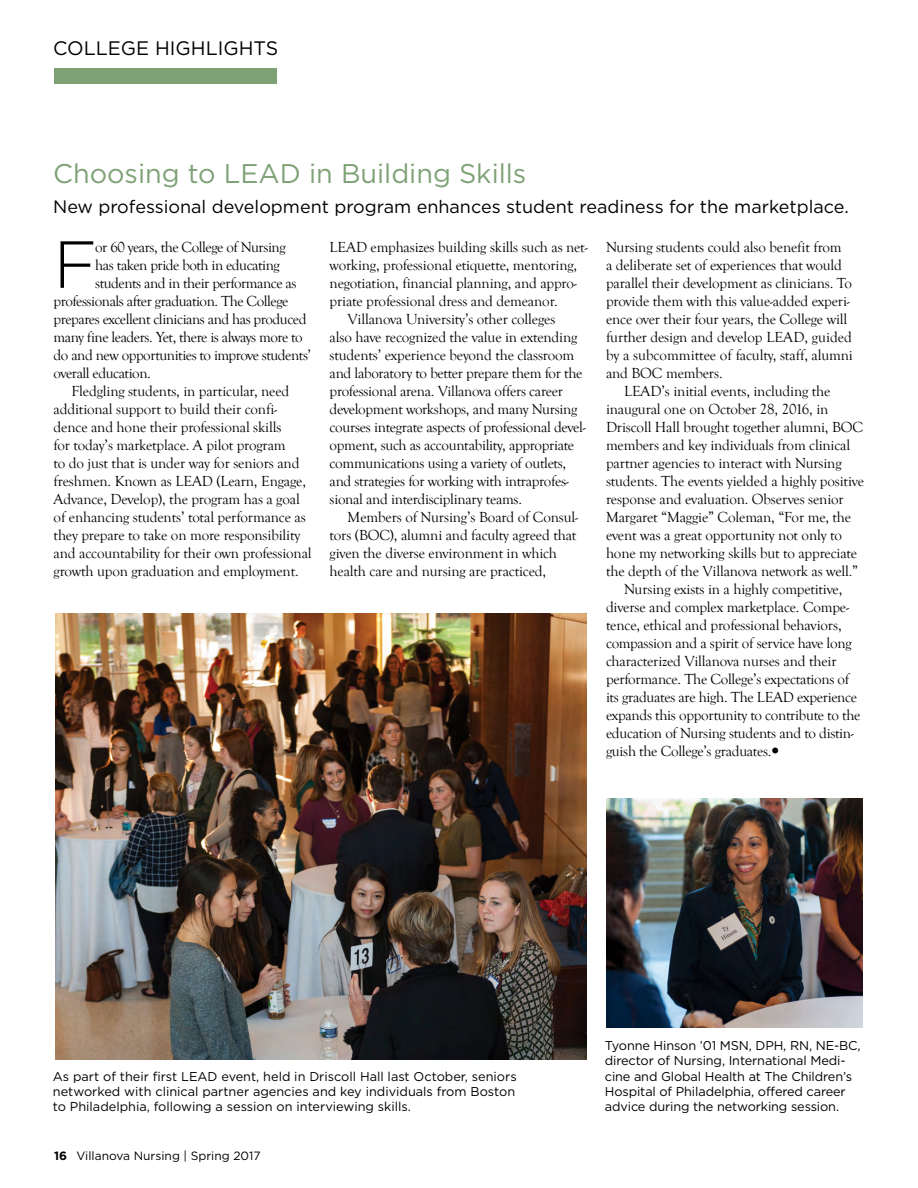
<style>
.page{position:relative;width:918px;height:1188px;background:#fff}
.page>*{position:absolute;margin:0;border:0;box-sizing:border-box;transform-origin:0 0}
.t1{font:300 66.45px "Gotham";color:#000}
.t2{font:27px "Gotham";color:#7ea176}
.t3{font:19.5px "Gotham";color:#000}
.t4{font:18px "Gotham";color:#000}
.t5{font:15px/18px "Goudy Old Style T";letter-spacing:-.01em;color:#000}
.t6{font:15px "Goudy Old Style T";letter-spacing:-.03em;color:#000}
.t7{font:12.75px/15.3px "Gotham";letter-spacing:-.01em;color:#000;text-align:justify}
.t8{font:12px "Gotham";color:#000}
.s1{font-weight:700}
</style>
<div class="page">
<div style="left:55px;top:68px;width:222px;height:16px;background:#7ea176"></div>
<img style="left:56px;top:613px;width:530px;height:446px">
<hr style="left:917px;top:1054px;width:1px;height:57px;background:#70caf2">
<img style="left:606px;top:798px;width:257px;height:229px">
<h3 class="t3" style="left:53px;top:36px;width:227px">COLLEGE HIGHLIGHTS</h3>
<h2 class="t2" style="left:53px;top:156px;width:475px">Choosing to LEAD in Building Skills</h2>
<p class="t4" style="left:53px;top:195px;width:797px">New professional development program enhances student readiness for the marketplace.</p>
<p class="t5" style="left:330px;top:238px;width:259px">LEAD emphasizes building skills such as net-</p>
<p class="t5" style="left:330px;top:256px;width:249px">working, professional etiquette, mentoring,</p>
<p class="t5" style="left:330px;top:274px;width:249px">negotiation, financial planning, and appro-</p>
<p class="t5" style="left:330px;top:292px;width:230px">priate professional dress and demeanor.</p>
<p class="t5" style="left:348px;top:310px;width:209px">Villanova University’s other colleges</p>
<p class="t5" style="left:330px;top:328px;width:249px">also have recognized the value in extending</p>
<p class="t5" style="left:330px;top:346px;width:246px">students’ experience beyond the classroom</p>
<p class="t5" style="left:330px;top:364px;width:254px">and laboratory to better prepare them for the</p>
<p class="t5" style="left:330px;top:382px;width:235px">professional arena. Villanova offers career</p>
<p class="t5" style="left:330px;top:400px;width:249px">development workshops, and many Nursing</p>
<p class="t5" style="left:330px;top:418px;width:258px">courses integrate aspects of professional devel-</p>
<p class="t5" style="left:330px;top:436px;width:246px">opment, such as accountability, appropriate</p>
<p class="t5" style="left:330px;top:454px;width:238px">communications using a variety of outlets,</p>
<p class="t5" style="left:330px;top:472px;width:241px">and strategies for working with intraprofes-</p>
<p class="t5" style="left:330px;top:490px;width:194px">sional and interdisciplinary teams.</p>
<p class="t5" style="left:348px;top:508px;width:232px">Members of Nursing’s Board of Consul-</p>
<p class="t5" style="left:330px;top:526px;width:248px">tors (BOC), alumni and faculty agreed that</p>
<p class="t5" style="left:330px;top:544px;width:229px">given the diverse environment in which</p>
<p class="t5" style="left:330px;top:562px;width:218px">health care and nursing are practiced,</p>
<p class="t5" style="left:606px;top:238px;width:248px">Nursing students could also benefit from<br>a deliberate set of experiences that would parallel their development as clinicians. To provide them with this value-added experi&shy;ence over their four years, the College will further design and develop LEAD, guided by a subcommittee of faculty, staff, alumni and BOC members.</p>
<p class="t5" style="left:624px;top:382px;width:208px">LEAD’s initial events, including the</p>
<p class="t5" style="left:606px;top:400px;width:224px">inaugural one on October 28, 2016, in</p>
<p class="t5" style="left:606px;top:418px;width:259px">Driscoll Hall brought together alumni, BOC</p>
<p class="t5" style="left:606px;top:436px;width:246px">members and key individuals from clinical</p>
<p class="t5" style="left:606px;top:454px;width:237px">partner agencies to interact with Nursing</p>
<p class="t5" style="left:606px;top:472px;width:259px">students. The events yielded a highly positive</p>
<p class="t5" style="left:606px;top:490px;width:239px">response and evaluation. Observes senior</p>
<p class="t5" style="left:606px;top:508px;width:247px">Margaret “Maggie” Coleman, “For me, the</p>
<p class="t5" style="left:606px;top:526px;width:237px">event was a great opportunity not only to</p>
<p class="t5" style="left:606px;top:544px;width:253px">hone my networking skills but to appreciate</p>
<p class="t5" style="left:606px;top:562px;width:254px">the depth of the Villanova network as well.”</p>
<p class="t5" style="left:624px;top:580px;width:220px">Nursing exists in a highly competitive,</p>
<p class="t5" style="left:606px;top:598px;width:244px">diverse and complex marketplace. Compe-</p>
<p class="t5" style="left:606px;top:616px;width:237px">tence, ethical and professional behaviors,</p>
<p class="t5" style="left:606px;top:634px;width:247px">compassion and a spirit of service have long</p>
<p class="t5" style="left:606px;top:652px;width:232px">characterized Villanova nurses and their</p>
<p class="t5" style="left:606px;top:670px;width:245px">performance. The College’s expectations of</p>
<p class="t5" style="left:606px;top:688px;width:253px">its graduates are high. The LEAD experience</p>
<p class="t5" style="left:606px;top:706px;width:256px">expands this opportunity to contribute to the</p>
<p class="t5" style="left:606px;top:724px;width:249px">education of Nursing students and to distin-</p>
<p class="t5" style="left:606px;top:742px;width:167px">guish the College’s graduates.</p>
<h1 class="t1" style="left:54px;top:228px;width:45px">F</h1>
<p class="t6" style="left:95px;top:239px;width:192px">or 60 years, the College of Nursing</p>
<p class="t6" style="left:95px;top:257px;width:186px">has taken pride both in educating</p>
<p class="t6" style="left:95px;top:275px;width:203px">students and in their performance as</p>
<p class="t6" style="left:54px;top:293px;width:236px">professionals after graduation. The College</p>
<p class="t6" style="left:54px;top:311px;width:254px">prepares excellent clinicians and has produced</p>
<p class="t6" style="left:54px;top:329px;width:251px">many fine leaders. Yet, there is always more to</p>
<p class="t6" style="left:54px;top:347px;width:259px">do and new opportunities to improve students’</p>
<p class="t6" style="left:54px;top:365px;width:99px">overall education.</p>
<p class="t5" style="left:72px;top:382px;width:219px">Fledgling students, in particular, need</p>
<p class="t5" style="left:54px;top:400px;width:225px">additional support to build their confi-</p>
<p class="t5" style="left:54px;top:418px;width:229px">dence and hone their professional skills</p>
<p class="t5" style="left:54px;top:436px;width:234px">for today’s marketplace. A pilot program</p>
<p class="t5" style="left:54px;top:454px;width:247px">to do just that is under way for seniors and</p>
<p class="t5" style="left:54px;top:472px;width:254px">freshmen. Known as LEAD (Learn, Engage,</p>
<p class="t5" style="left:54px;top:490px;width:248px">Advance, Develop), the program has a goal</p>
<p class="t5" style="left:54px;top:508px;width:254px">of enhancing students’ total performance as</p>
<p class="t5" style="left:54px;top:526px;width:248px">they prepare to take on more responsibility</p>
<p class="t5" style="left:54px;top:544px;width:260px">and accountability for their own professional</p>
<p class="t5" style="left:54px;top:562px;width:247px">growth upon graduation and employment.</p>
<p class="t7" style="left:53px;top:1068px;width:465px">As part of their first LEAD event, held in Driscoll Hall last October, seniors networked with clinical partner agencies and key individuals from Boston to Philadelphia, following a session on interviewing skills.</p>
<p class="t8" style="left:54px;top:1148px;width:208px"><span class="s1">16</span> Villanova Nursing | Spring 2017</p>
<p class="t7" style="left:605px;top:1038px;width:257px;text-align:left">Tyonne Hinson ’01 MSN, DPH, RN, NE-BC, director of Nursing, International Medi&shy;cine and Global Health at The Children’s Hospital of Philadelphia, offered career advice during the networking session.</p>
</div>
